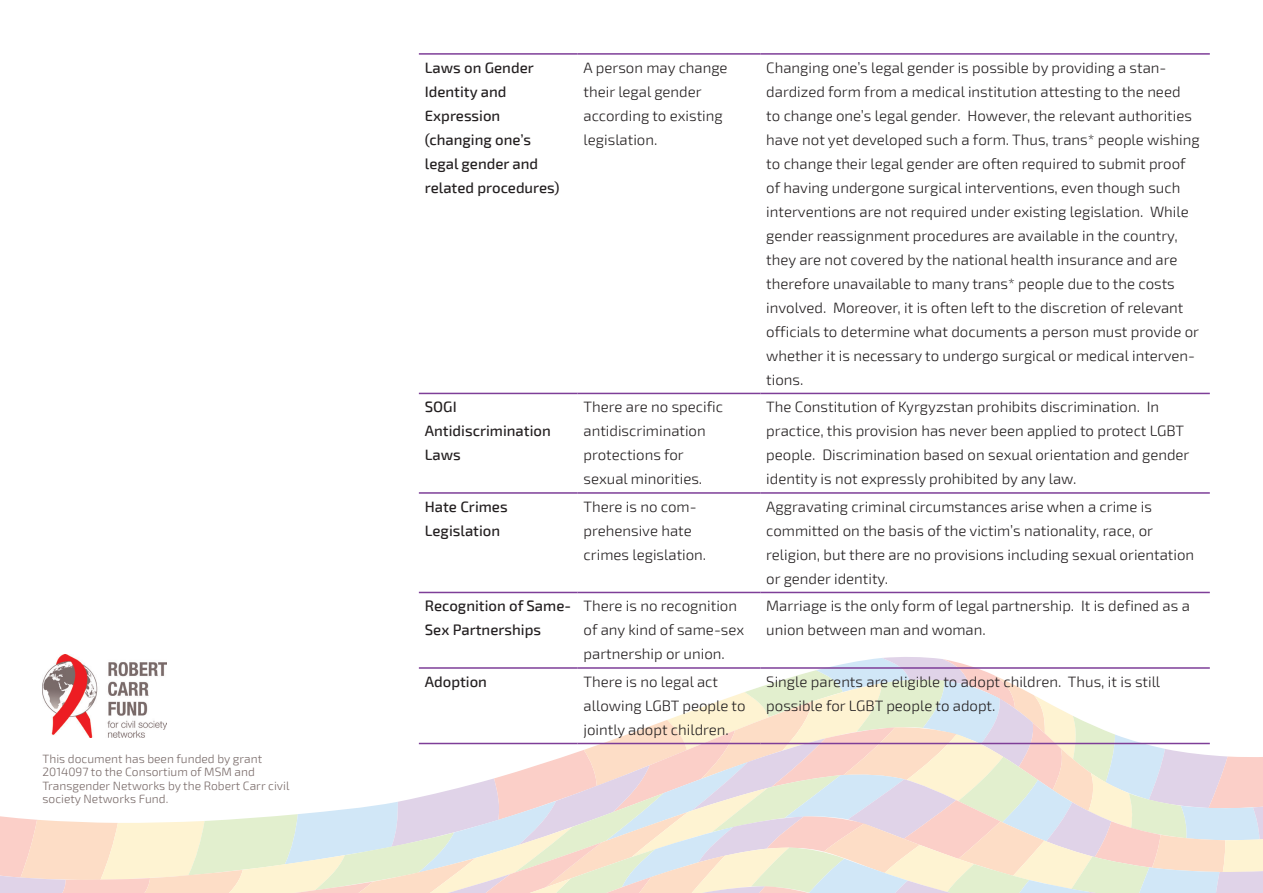
<style>
.page{position:relative;width:1263px;height:893px;background:#fff}
.page>*{position:absolute;margin:0;border:0;box-sizing:border-box;transform-origin:0 0}
.Body_taande_ja_vahet{font:300 15px/24px "Exo 2";color:#231f20}
.Tabel_3{font:500 15px/24px "Exo 2";color:#231f20}
.Table{font:300 12px/13.5px "Exo 2";color:#796b69}
</style>
<div class="page">
<svg style="left:0;top:657px;width:1263px;height:236px"></svg>
<hr style="left:419px;top:53px;width:159px;height:2px;background:#7e3e98">
<hr style="left:578px;top:53px;width:182px;height:2px;background:#7e3e98">
<hr style="left:760px;top:53px;width:450px;height:2px;background:#7e3e98">
<hr style="left:419px;top:393px;width:159px;height:1px;background:#7e3e98">
<hr style="left:578px;top:393px;width:182px;height:1px;background:#7e3e98">
<hr style="left:760px;top:393px;width:450px;height:1px;background:#7e3e98">
<hr style="left:419px;top:492px;width:159px;height:2px;background:#7e3e98">
<hr style="left:578px;top:492px;width:182px;height:2px;background:#7e3e98">
<hr style="left:760px;top:492px;width:450px;height:2px;background:#7e3e98">
<hr style="left:419px;top:592px;width:159px;height:1px;background:#7e3e98">
<hr style="left:578px;top:592px;width:182px;height:1px;background:#7e3e98">
<hr style="left:760px;top:592px;width:450px;height:1px;background:#7e3e98">
<hr style="left:419px;top:667px;width:159px;height:2px;background:#7e3e98">
<hr style="left:578px;top:667px;width:182px;height:2px;background:#7e3e98">
<hr style="left:760px;top:667px;width:450px;height:2px;background:#7e3e98">
<hr style="left:419px;top:743px;width:159px;height:1px;background:#7e3e98">
<hr style="left:578px;top:743px;width:182px;height:1px;background:#7e3e98">
<hr style="left:760px;top:743px;width:450px;height:1px;background:#7e3e98">
<p class="Table" style="left:43px;top:752px;width:248px">This document has been funded by grant 2014097 to the Consortium of MSM and Transgender Networks by the Robert Carr civil society Networks Fund.</p>
<p class="Tabel_3" style="left:425px;top:56px;width:136px">Laws on Gender<br>Identity and<br>Expression (changing one’s legal gender and related procedures)</p>
<p class="Body_taande_ja_vahet" style="left:584px;top:56px;width:146px">A person may change their legal gender according to existing legislation.</p>
<p class="Body_taande_ja_vahet" style="left:766px;top:56px;width:435px">Changing one’s legal gender is possible by providing a stan&shy;dardized form from a medical institution attesting to the need<br>to change one’s legal gender. However, the relevant authorities have not yet developed such a form. Thus, trans* people wishing to change their legal gender are often required to submit proof of having undergone surgical interventions, even though such interventions are not required under existing legislation. While gender reassignment procedures are available in the country, they are not covered by the national health insurance and are therefore unavailable to many trans* people due to the costs involved. Moreover, it is often left to the discretion of relevant officials to determine what documents a person must provide or whether it is necessary to undergo surgical or medical interven&shy;tions.</p>
<p class="Tabel_3" style="left:425px;top:395px;width:127px">SOGI<br>Antidiscrimination<br>Laws</p>
<p class="Body_taande_ja_vahet" style="left:584px;top:395px;width:141px">There are no specific antidiscrimination protections for sexual minorities.</p>
<p class="Body_taande_ja_vahet" style="left:766px;top:395px;width:425px">The Constitution of Kyrgyzstan prohibits discrimination. In practice, this provision has never been applied to protect LGBT people. Discrimination based on sexual orientation and gender identity is not expressly prohibited by any law.</p>
<p class="Tabel_3" style="left:425px;top:495px;width:84px">Hate Crimes<br>Legislation</p>
<p class="Body_taande_ja_vahet" style="left:584px;top:495px;width:124px">There is no com&shy;prehensive hate crimes legislation.</p>
<p class="Body_taande_ja_vahet" style="left:766px;top:495px;width:429px">Aggravating criminal circumstances arise when a crime is committed on the basis of the victim’s nationality, race, or religion, but there are no provisions including sexual orientation or gender identity.</p>
<p class="Tabel_3" style="left:425px;top:594px;width:148px">Recognition of Same-<br>Sex Partnerships</p>
<p class="Body_taande_ja_vahet" style="left:584px;top:594px;width:162px">There is no recognition of any kind of same-sex partnership or union.</p>
<p class="Body_taande_ja_vahet" style="left:766px;top:594px;width:425px">Marriage is the only form of legal partnership. It is defined as a union between man and woman.</p>
<p class="Tabel_3" style="left:425px;top:670px;width:64px">Adoption</p>
<p class="Body_taande_ja_vahet" style="left:584px;top:670px;width:163px">There is no legal act allowing LGBT people to jointly adopt children.</p>
<p class="Body_taande_ja_vahet" style="left:766px;top:670px;width:395px">Single parents are eligible to adopt children. Thus, it is still possible for LGBT people to adopt.</p>
</div>
